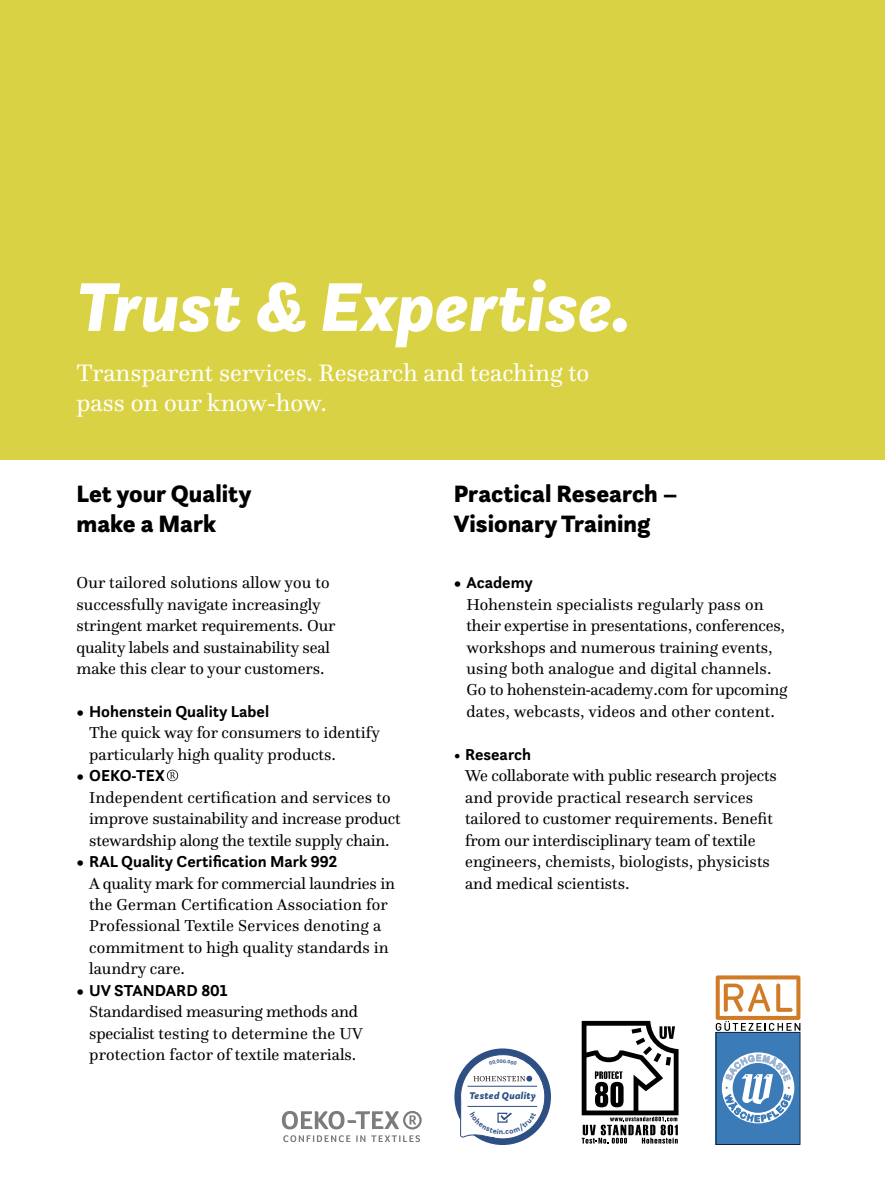
<style>
.page{position:relative;width:885px;height:1191px;background:#fff}
.page>*{position:absolute;margin:0;border:0;box-sizing:border-box;transform-origin:0 0}
.t1{font:italic 900 72px "Questa Sans";color:#fff}
.t2{font:24.75px/29.7px "Questa";color:#fff}
.t3{font:900 24.75px/29.7px "Questa Sans";color:#000}
.t4{font:16.5px/21.5px "Questa";color:#000}
.t5{font:700 16.5px "Questa Sans";color:#000}
.t6{font:italic 900 10.2px "Questa Sans";letter-spacing:.025em;color:#2d4f84}
.s1{font-family:"Questa";font-weight:400}
</style>
<div class="page">
<div style="left:0;top:0;width:884px;height:459px;background:#dad245"></div>
<hr style="left:884px;top:459px;width:1px;height:732px;background:#2d4f84">
<svg style="left:581px;top:1021px;width:97px;height:122px"></svg>
<svg style="left:715px;top:975px;width:85px;height:169px"></svg>
<div style="left:454px;top:1048px;width:97px;height:97px;background:#2d4f84;border-radius:50%"></div>
<svg style="left:283px;top:1135px;width:67px;height:7px"></svg>
<svg style="left:356px;top:1135px;width:9px;height:7px"></svg>
<svg style="left:371px;top:1135px;width:49px;height:7px"></svg>
<svg style="left:282px;top:1110px;width:139px;height:19px"></svg>
<svg style="left:167px;top:769px;width:11px;height:12px"></svg>
<svg style="left:460px;top:1053px;width:86px;height:86px"></svg>
<h1 class="t1" style="left:77px;top:260px;width:556px">Trust &amp; Expertise.</h1>
<h2 class="t2" style="left:77px;top:358px;width:514px">Transparent services. Research and teaching to pass on our know-how.</h2>
<h2 class="t3" style="left:77px;top:479px;width:176px">Let your Quality make a Mark</h2>
<p class="t4" style="left:77px;top:572px;width:260px">Our tailored solutions allow you to successfully navigate increasingly stringent market requirements. Our quality labels and sustainability seal make this clear to your customers.</p>
<p class="t5" style="left:76px;top:700px;width:194px">• Hohenstein Quality Label</p>
<p class="t4" style="left:89px;top:722px;width:292px">The quick way for consumers to identify particularly high quality products.</p>
<p class="t5" style="left:76px;top:765px;width:90px">• OEKO-TEX</p>
<p class="t4" style="left:89px;top:786px;width:313px">Independent certification and services to improve sustainability and increase product stewardship along the textile supply chain.</p>
<p class="t5" style="left:76px;top:851px;width:262px">• RAL Quality Certification Mark 992</p>
<p class="t4" style="left:89px;top:872px;width:307px">A quality mark for commercial laundries in the German Certification Association for Professional Textile Services denoting a commitment to high quality standards in laundry care.</p>
<p class="t5" style="left:76px;top:979px;width:153px">• UV STANDARD 801</p>
<p class="t4" style="left:89px;top:1001px;width:275px">Standardised measuring methods and specialist testing to determine the UV protection factor of textile materials.</p>
<h2 class="t3" style="left:453px;top:479px;width:225px">Practical Research –<br>Visionary Training</h2>
<p class="t5" style="left:453px;top:572px;width:80px">• Academy</p>
<p class="t4" style="left:466px;top:593px;width:322px">Hohenstein specialists regularly pass on their expertise in presentations, conferences, workshops and numerous training events, using both analogue and digital channels.<br>Go to hohenstein-academy.com for upcoming dates, webcasts, videos and other content.</p>
<p class="t5" style="left:453px;top:743px;width:79px"><span class="s1">•</span> Research</p>
<p class="t4" style="left:465px;top:765px;width:313px">We collaborate with public research projects and provide practical research services tailored to customer requirements. Benefit from our interdisciplinary team of textile engineers, chemists, biologists, physicists and medical scientists.</p>
<p class="t6" style="left:469px;top:1089px;width:68px">Tested Quality</p>
</div>
